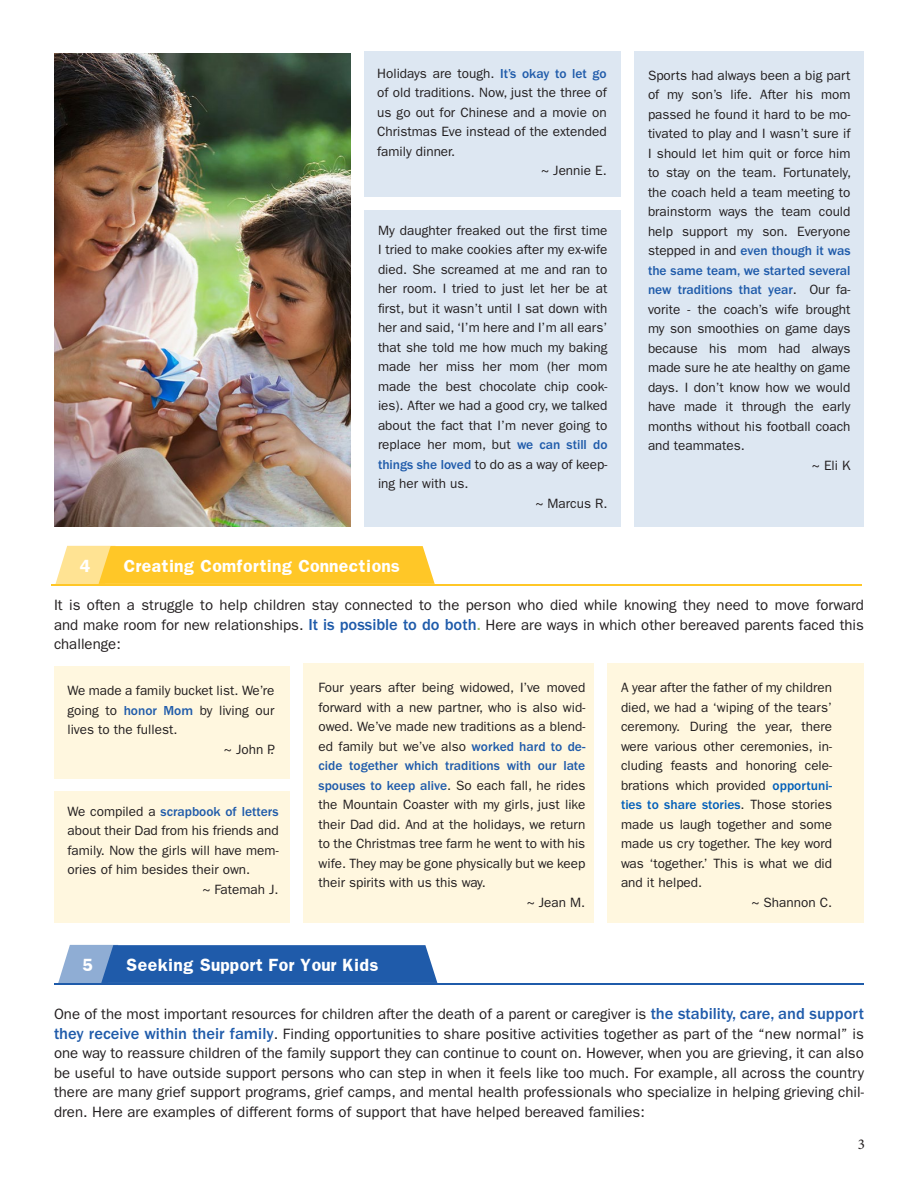
<style>
.page{position:relative;width:918px;height:1188px;background:#fff}
.page>*{position:absolute;margin:0;border:0;box-sizing:border-box;transform-origin:0 0}
.t1{font:15px/19.5px "ITC Franklin Gothic Std";color:#231f20}
.t2{font:700 15px "Franklin";color:#fff}
.t3{font:15px "Minion Pro";color:#231f20}
.t4{font:13.5px/19.5px "ITC Franklin Gothic Std";color:#231f20;text-align:justify}
.s1{font-weight:500;color:#1f5baa}
.s2{font-weight:500;font-size:16.5px;color:#1f5baa}
.s3{font-weight:500;font-size:16.5px;color:#9bbb59}
.s4{font-weight:500;color:#005fb9}
</style>
<div class="page">
<div style="left:364px;top:51px;width:257px;height:146px;background:#dde7f2"></div>
<div style="left:364px;top:210px;width:257px;height:316px;background:#dde7f2"></div>
<div style="left:634px;top:51px;width:230px;height:475px;background:#dde7f2"></div>
<img style="left:54px;top:53px;width:297px;height:473px">
<svg style="left:55px;top:546px;width:380px;height:38px;background:#ffcc3b"></svg>
<hr style="left:51px;top:584px;width:810px;height:2px;background:#ffc727">
<div style="left:54px;top:791px;width:235px;height:131px;background:#fff7df"></div>
<div style="left:303px;top:663px;width:291px;height:259px;background:#fff7df"></div>
<div style="left:608px;top:663px;width:256px;height:259px;background:#fff7df"></div>
<div style="left:54px;top:666px;width:235px;height:113px;background:#fff7df"></div>
<svg style="left:58px;top:945px;width:379px;height:38px;background:#336ab1"></svg>
<hr style="left:54px;top:983px;width:810px;height:2px;background:#1f5baa">
<p class="t4" style="left:377px;top:64px;width:231px">Holidays are tough. <span class="s1">It’s okay to let go </span>of old traditions. Now, just the three of us go out for Chinese and a movie on Christmas Eve instead of the extended family dinner.</p>
<p class="t4" style="left:541px;top:161px;width:67px">~ Jennie E.</p>
<p class="t4" style="left:378px;top:220px;width:231px">My daughter freaked out the first time I tried to make cookies after my ex-wife died. She screamed at me and ran to her room. I tried to just let her be at first, but it wasn’t until I sat down with her and said, ‘I’m here and I’m all ears’ that she told me how much my baking made her miss her mom (her mom made the best chocolate chip cook&shy;ies). After we had a good cry, we talked about the fact that I’m never going to replace her mom, but <span class="s1">we can still do things she loved</span> to do as a way of keep&shy;ing her with us.</p>
<p class="t4" style="left:535px;top:493px;width:74px">~ Marcus R.</p>
<p class="t2" style="left:80px;top:555px;width:13px">4</p>
<p class="t2" style="left:124px;top:555px;width:278px">Creating Comforting Connections</p>
<p class="t4" style="left:648px;top:65px;width:205px">Sports had always been a big part of my son’s life. After his mom passed he found it hard to be mo&shy;tivated to play and I wasn’t sure if I should let him quit or force him to stay on the team. Fortunately, the coach held a team meeting to brainstorm ways the team could help support my son. Everyone stepped in and <span class="s1">even though it was the same team, we started several new traditions that year</span>. Our fa&shy;vorite - the coach’s wife brought my son smoothies on game days because his mom had always made sure he ate healthy on game days. I don’t know how we would have made it through the early months without his football coach and teammates.</p>
<p class="t4" style="left:812px;top:455px;width:40px">~ Eli K</p>
<p class="t1" style="left:54px;top:596px;width:812px">It is often a struggle to help children stay connected to the person who died while knowing they need to move forward</p>
<p class="t1" style="left:54px;top:615px;width:812px">and make room for new relationships. <span class="s2">It is possible to do both</span><span class="s3">.</span> Here are ways in which other bereaved parents faced this challenge:</p>
<p class="t4" style="left:68px;top:681px;width:208px">We made a family bucket list. We’re going to <span class="s1">honor Mom</span> by living our lives to the fullest.</p>
<p class="t4" style="left:224px;top:739px;width:53px">~ John P.</p>
<p class="t4" style="left:68px;top:802px;width:213px">We compiled a <span class="s1">scrapbook of letters </span>about their Dad from his friends and family. Now the girls will have mem&shy;ories of him besides their own.</p>
<p class="t4" style="left:203px;top:880px;width:78px">~ Fatemah J.</p>
<p class="t4" style="left:319px;top:678px;width:268px">Four years after being widowed, I’ve moved forward with a new partner, who is also wid&shy;owed. We’ve made new traditions as a blend&shy;ed family but we’ve also <span class="s1">worked hard to de&shy;cide together which traditions with our late spouses to keep alive</span>. So each fall, he rides the Mountain Coaster with my girls, just like their Dad did. And at the holidays, we return to the Christmas tree farm he went to with his wife. They may be gone physically but we keep their spirits with us this way.</p>
<p class="t4" style="left:527px;top:893px;width:60px">~ Jean M.</p>
<p class="t2" style="left:82px;top:954px;width:12px">5</p>
<p class="t2" style="left:126px;top:954px;width:254px">Seeking Support For Your Kids</p>
<p class="t4" style="left:621px;top:678px;width:213px">A year after the father of my children died, we had a ‘wiping of the tears’ ceremony. During the year, there were various other ceremonies, in&shy;cluding feasts and honoring cele&shy;brations which provided <span class="s4">opportuni&shy;ties to share stories</span>. Those stories made us laugh together and some made us cry together. The key word was ‘together.’ This is what we did and it helped.</p>
<p class="t4" style="left:751px;top:893px;width:82px">~ Shannon C.</p>
<p class="t1" style="left:54px;top:1005px;width:812px;text-align:justify">One of the most important resources for children after the death of a parent or caregiver is <span class="s2">the stability, care, and support they receive within their family</span>. Finding opportunities to share positive activities together as part of the “new normal” is one way to reassure children of the family support they can continue to count on. However, when you are grieving, it can also be useful to have outside support persons who can step in when it feels like too much. For example, all across the country there are many grief support programs, grief camps, and mental health professionals who specialize in helping grieving chil&shy;dren. Here are examples of different forms of support that have helped bereaved families:</p>
<p class="t3" style="left:858px;top:1135px;width:9px">3</p>
</div>
